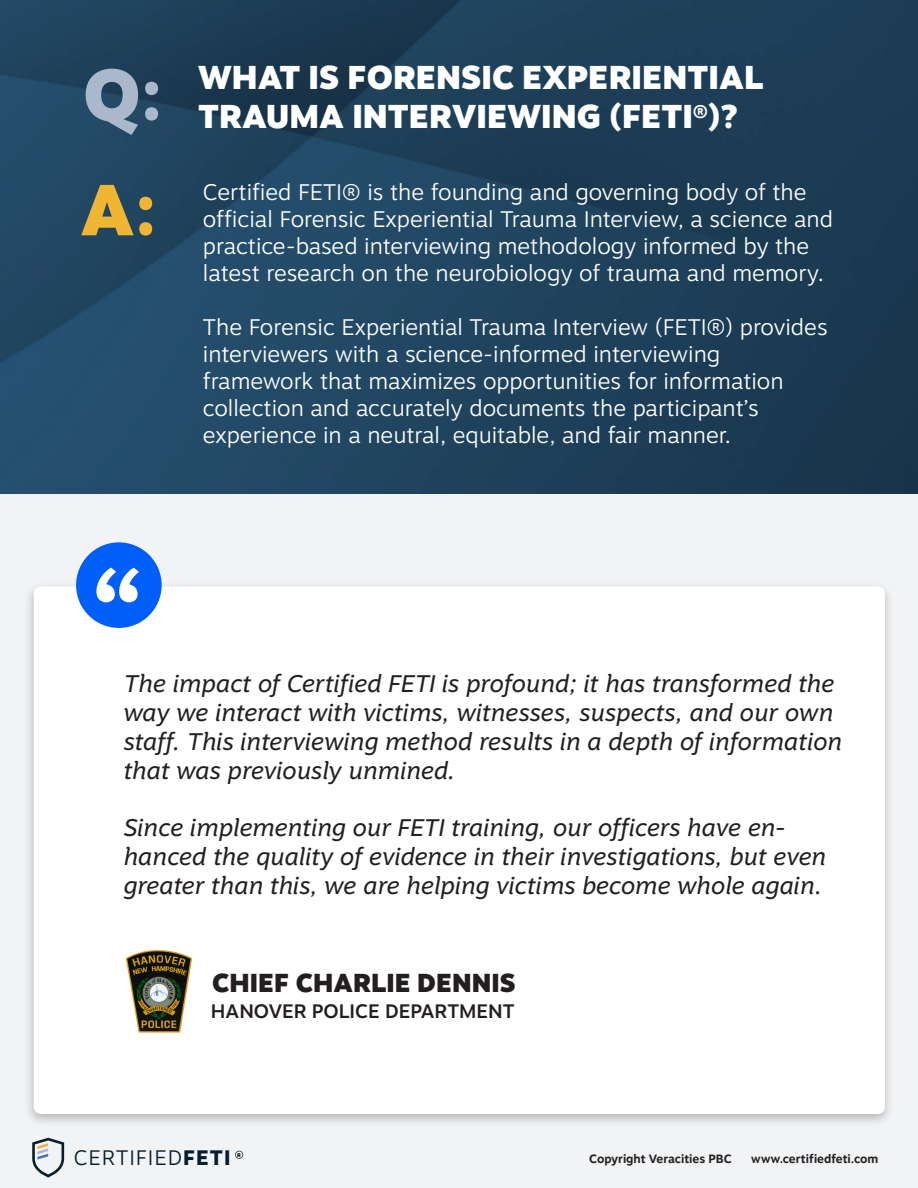
<style>
.page{position:relative;width:918px;height:1188px;background:#f1f3f5}
.page>*{position:absolute;margin:0;border:0;box-sizing:border-box;transform-origin:0 0}
.t1{font:900 99.45px "Motiva Sans";color:#fff}
.t2{font:900 72px "Motiva Sans";color:#efb533}
.t3{font:900 72px "Motiva Sans";color:#abb8cb}
.t4{font:900 33px/39.6px "Motiva Sans";color:#fff}
.t5{font:900 25.95px "Motiva Sans";color:#231f20}
.t6{font:italic 24px/28.8px "Motiva Sans";color:#231f20}
.t7{font:300 22.5px/27px "Motiva Sans";color:#fff}
.t8{font:300 21px "Motiva Sans";letter-spacing:.05em;color:#081e2e}
.t9{font:500 19.5px "Motiva Sans";color:#231f20}
.t10{font:700 12px "Motiva Sans";color:#231f20}
.t11{font:900 5.4px "Motiva Sans";color:#081e2e}
.s1{font-weight:800}
</style>
<div class="page">
<div style="left:34px;top:586px;width:851px;height:528px;background:#fff;border-radius:7px"></div>
<img style="left:0;top:0;width:918px;height:494px">
<div style="left:76px;top:542px;width:86px;height:86px;background:#005ff9;border-radius:50%"></div>
<svg style="left:32px;top:1138px;width:32px;height:40px"></svg>
<svg style="left:235px;top:1151px;width:8px;height:8px"></svg>
<img style="left:125px;top:950px;width:68px;height:83px">
<h2 class="t3" style="left:83px;top:42px;width:81px">Q:</h2>
<h2 class="t2" style="left:80px;top:157px;width:78px">A:</h2>
<h3 class="t4" style="left:198px;top:57px;width:567px">WHAT IS FORENSIC EXPERIENTIAL<br>TRAUMA INTERVIEWING (FETI<sup>®</sup>)?</h3>
<p class="t7" style="left:203px;top:179px;width:632px">Certified FETI® is the founding and governing body of the official Forensic Experiential Trauma Interview, a science and practice-based interviewing methodology informed by the latest research on the neurobiology of trauma and memory.</p>
<p class="t7" style="left:203px;top:314px;width:626px">The Forensic Experiential Trauma Interview (FETI®) provides interviewers with a science-informed interviewing framework that maximizes opportunities for information collection and accurately documents the participant’s experience in a neutral, equitable, and fair manner.</p>
<h1 class="t1" style="left:91px;top:531px;width:53px">“</h1>
<p class="t6" style="left:124px;top:669px;width:720px">The impact of Certified FETI is profound; it has transformed the way we interact with victims, witnesses, suspects, and our own staff. This interviewing method results in a depth of information that was previously unmined.</p>
<p class="t6" style="left:124px;top:813px;width:704px">Since implementing our FETI training, our officers have en&shy;hanced the quality of evidence in their investigations, but even greater than this, we are helping victims become whole again.</p>
<p class="t5" style="left:212px;top:963px;width:305px">CHIEF CHARLIE DENNIS</p>
<p class="t9" style="left:211px;top:997px;width:305px">HANOVER POLICE DEPARTMENT</p>
<p class="t8" style="left:74px;top:1143px;width:158px">CERTIFIED<span class="s1">FETI</span></p>
<p class="t11" style="left:237px;top:1151px;width:5px">R</p>
<p class="t10" style="left:589px;top:1150px;width:144px">Copyright Veracities PBC</p>
<p class="t10" style="left:751px;top:1150px;width:129px">www.certifiedfeti.com</p>
</div>
